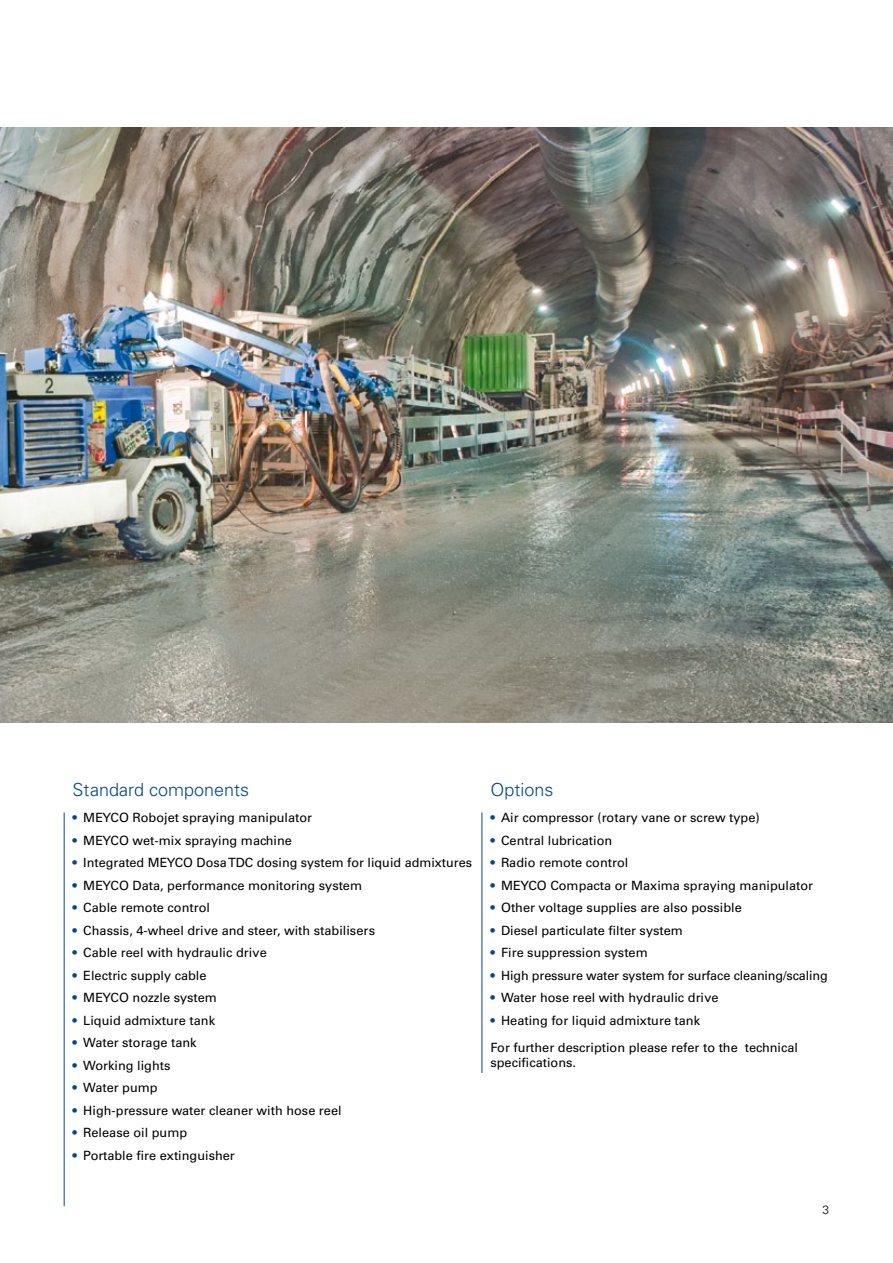
<style>
.page{position:relative;width:893px;height:1263px;background:#fff}
.page>*{position:absolute;margin:0;border:0;box-sizing:border-box;transform-origin:0 0}
.t1{font:300 18px "Univers";color:#004894}
.t2{font:12.75px/27px "Univers";color:#000}
.t3{font:300 12px "Univers";color:#000}
.s1{color:#004894}
</style>
<div class="page">
<hr style="left:64px;top:812px;width:1px;height:261px;background:#004894">
<hr style="left:64px;top:1073px;width:1px;height:133px;background:#004894">
<hr style="left:482px;top:812px;width:1px;height:261px;background:#004894">
<img style="left:0;top:128px;width:893px;height:595px">
<h1 class="t1" style="left:73px;top:778px;width:178px">Standard components</h1>
<h1 class="t1" style="left:490px;top:778px;width:65px">Options</h1>
<p class="t2" style="left:73px;top:804px;width:241px"><span class="s1">•</span> MEYCO Robojet spraying manipulator</p>
<p class="t2" style="left:73px;top:827px;width:221px"><span class="s1">•</span> MEYCO wet-mix spraying machine</p>
<p class="t2" style="left:73px;top:849px;width:401px"><span class="s1">•</span> Integrated MEYCO Dosa TDC dosing system for liquid admixtures</p>
<p class="t2" style="left:73px;top:872px;width:291px"><span class="s1">•</span> MEYCO Data, performance monitoring system</p>
<p class="t2" style="left:73px;top:894px;width:139px"><span class="s1">•</span> Cable remote control</p>
<p class="t2" style="left:73px;top:917px;width:304px"><span class="s1">•</span> Chassis, 4-wheel drive and steer, with stabilisers</p>
<p class="t2" style="left:73px;top:939px;width:196px"><span class="s1">•</span> Cable reel with hydraulic drive</p>
<p class="t2" style="left:73px;top:962px;width:135px"><span class="s1">•</span> Electric supply cable</p>
<p class="t2" style="left:73px;top:984px;width:146px"><span class="s1">•</span> MEYCO nozzle system</p>
<p class="t2" style="left:73px;top:1007px;width:144px"><span class="s1">•</span> Liquid admixture tank</p>
<p class="t2" style="left:73px;top:1029px;width:125px"><span class="s1">•</span> Water storage tank</p>
<p class="t2" style="left:73px;top:1052px;width:99px"><span class="s1">•</span> Working lights</p>
<p class="t2" style="left:73px;top:1074px;width:87px"><span class="s1">•</span> Water pump</p>
<p class="t2" style="left:73px;top:1097px;width:270px"><span class="s1">•</span> High-pressure water cleaner with hose reel</p>
<p class="t2" style="left:73px;top:1119px;width:116px"><span class="s1">•</span> Release oil pump</p>
<p class="t2" style="left:73px;top:1142px;width:164px"><span class="s1">•</span> Portable fire extinguisher</p>
<p class="t2" style="left:490px;top:804px;width:271px"><span class="s1">•</span> Air compressor (rotary vane or screw type)</p>
<p class="t2" style="left:490px;top:827px;width:123px"><span class="s1">•</span> Central lubrication</p>
<p class="t2" style="left:490px;top:849px;width:139px"><span class="s1">•</span> Radio remote control</p>
<p class="t2" style="left:490px;top:872px;width:324px"><span class="s1">•</span> MEYCO Compacta or Maxima spraying manipulator</p>
<p class="t2" style="left:490px;top:894px;width:253px"><span class="s1">•</span> Other voltage supplies are also possible</p>
<p class="t2" style="left:490px;top:917px;width:194px"><span class="s1">•</span> Diesel particulate filter system</p>
<p class="t2" style="left:490px;top:939px;width:159px"><span class="s1">•</span> Fire suppression system</p>
<p class="t2" style="left:490px;top:962px;width:339px"><span class="s1">•</span> High pressure water system for surface cleaning/scaling</p>
<p class="t2" style="left:490px;top:984px;width:230px"><span class="s1">•</span> Water hose reel with hydraulic drive</p>
<p class="t2" style="left:490px;top:1007px;width:309px"><span class="s1">•</span> Heating for liquid admixture tank<br>For further description please refer to the technical</p>
<p class="t2" style="left:490px;top:1049px;width:87px">specifications.</p>
<p class="t3" style="left:822px;top:1202px;width:8px">3</p>
</div>
